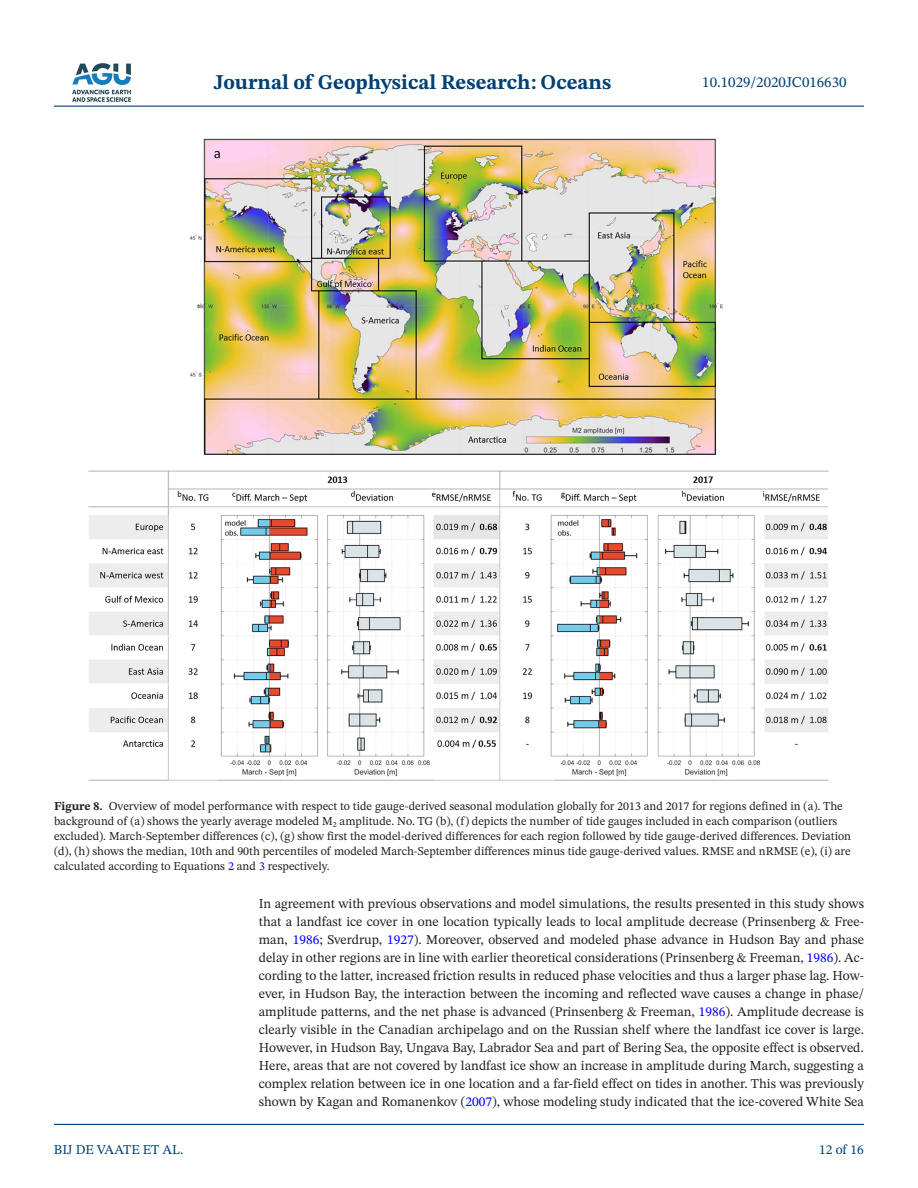
<style>
.page{position:relative;width:918px;height:1188px;background:#fff}
.page>*{position:absolute;margin:0;border:0;box-sizing:border-box;transform-origin:0 0}
.t1{font:700 21px "STIX Two Text";color:#004073}
.t2{font:15px "STIX Two Text";color:#004073}
.t3{font:13.5px/18px "STIX Two Text";color:#231f20;text-align:justify}
.t4{font:13.5px "STIX Two Text";color:#004073}
.t5{font:12px/15px "STIX Two Text";color:#231f20}
.s1{font-weight:700}
.s2{color:#00f}
</style>
<div class="page">
<hr style="left:54px;top:106px;width:810px;height:1px;background:#004073">
<hr style="left:54px;top:1124px;width:810px;height:1px;background:#004073">
<img style="left:72px;top:63px;width:59px;height:39px">
<img style="left:88px;top:138px;width:741px;height:643px">
<h1 class="t1" style="left:214px;top:67px;width:399px">Journal of Geophysical Research: Oceans</h1>
<p class="t2" style="left:702px;top:72px;width:146px">10.1029/2020JC016630</p>
<p class="t5" style="left:54px;top:799px;width:799px"><span class="s1">Figure 8.</span> Overview of model performance with respect to tide gauge-derived seasonal modulation globally for 2013 and 2017 for regions defined in (a). The background of (a) shows the yearly average modeled M<sub>2</sub> amplitude. No. TG (b), (f) depicts the number of tide gauges included in each comparison (outliers excluded). March-September differences (c), (g) show first the model-derived differences for each region followed by tide gauge-derived differences. Deviation (d), (h) shows the median, 10th and 90th percentiles of modeled March-September differences minus tide gauge-derived values. RMSE and nRMSE (e), (i) are calculated according to Equations <span class="s2">2</span> and <span class="s2">3</span> respectively.</p>
<p class="t4" style="left:54px;top:1140px;width:131px">BIJ DE VAATE ET AL.</p>
<p class="t3" style="left:259px;top:894px;width:607px">In agreement with previous observations and model simulations, the results presented in this study shows that a landfast ice cover in one location typically leads to local amplitude decrease (Prinsenberg &amp; Free&shy;man, <span class="s2">1986</span>; Sverdrup, <span class="s2">1927</span>). Moreover, observed and modeled phase advance in Hudson Bay and phase delay in other regions are in line with earlier theoretical considerations (Prinsenberg &amp; Freeman, <span class="s2">1986</span>). Ac&shy;cording to the latter, increased friction results in reduced phase velocities and thus a larger phase lag. How&shy;ever, in Hudson Bay, the interaction between the incoming and reflected wave causes a change in phase/ amplitude patterns, and the net phase is advanced (Prinsenberg &amp; Freeman, <span class="s2">1986</span>). Amplitude decrease is clearly visible in the Canadian archipelago and on the Russian shelf where the landfast ice cover is large.<br>However, in Hudson Bay, Ungava Bay, Labrador Sea and part of Bering Sea, the opposite effect is observed.<br>Here, areas that are not covered by landfast ice show an increase in amplitude during March, suggesting a complex relation between ice in one location and a far-field effect on tides in another. This was previously shown by Kagan and Romanenkov (<span class="s2">2007</span>), whose modeling study indicated that the ice-covered White Sea</p>
<p class="t4" style="left:819px;top:1140px;width:46px">12 of 16</p>
</div>
